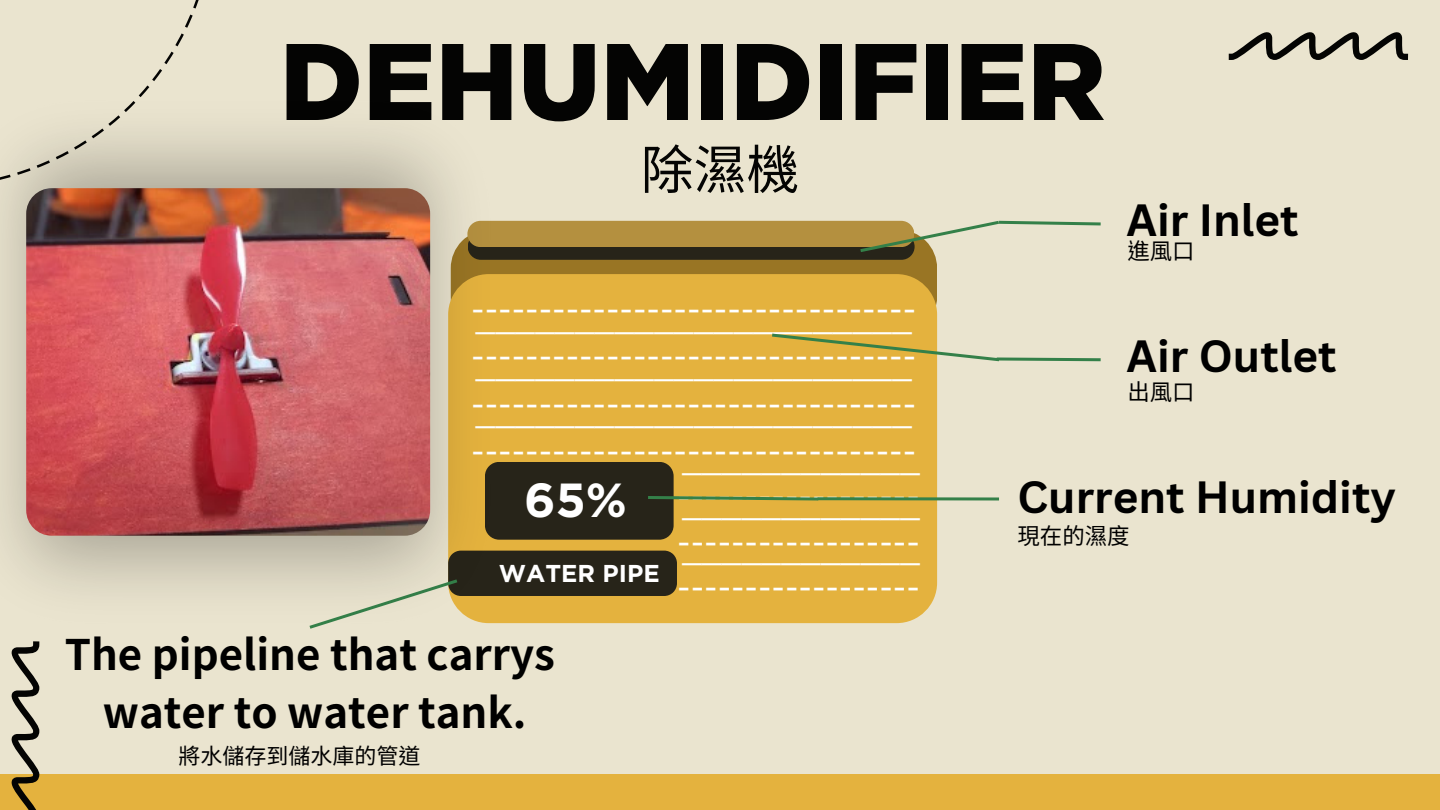
<style>
.page{position:relative;width:1440px;height:810px;background:#eae4cf}
.page>*{position:absolute;margin:0;border:0;box-sizing:border-box;transform-origin:0 0}
.t1{font:900 108.6px "Gotham";color:#040403}
.t2{font:52.9px "Noto Sans CJ Ksc";color:#040403}
.t3{font:700 47.8px "Gotham";color:#fff}
.t4{font:700 44px "Canva Sans";color:#000}
.t5{font:700 42px/58.5px "Noto Sans TC";color:#000;text-align:center}
.t6{font:33.1px "Gotham";color:#fff}
.t7{font:33px "Gotham";color:#fff}
.t8{font:700 24.4px "Gotham";color:#fff}
.t9{font:22.4px "Noto Sans CJ Ksc";color:#000}
.t10{font:22px "Noto Sans TC";color:#000}
</style>
<div class="page">
<div style="left:0;top:774px;width:1440px;height:36px;background:#e4b23e"></div>
<svg style="left:152px;top:0;width:47px;height:81px"></svg>
<svg style="left:11px;top:643px;width:28px;height:167px"></svg>
<svg style="left:1229px;top:32px;width:179px;height:28px"></svg>
<div style="left:509px;top:254px;width:428px;height:54px;background:#997524"></div>
<div style="left:448px;top:274px;width:489px;height:349px;background:#e4b23e;border-radius:40px"></div>
<div style="left:485px;top:462px;width:189px;height:78px;background:#272419;border-radius:14px"></div>
<div style="left:468px;top:234px;width:447px;height:26px;background:#272419;border-radius:13px"></div>
<div style="left:467px;top:221px;width:447px;height:26px;background:#b4903f;border-radius:13px"></div>
<svg style="left:857px;top:220px;width:244px;height:34px"></svg>
<svg style="left:772px;top:332px;width:329px;height:31px"></svg>
<svg style="left:648px;top:494px;width:173px;height:8px"></svg>
<hr style="left:818px;top:497px;width:181px;height:3px;background:#348049">
<svg style="left:509px;top:551px;width:168px;height:73px"></svg>
<img style="left:0;top:85px;width:509px;height:558px">
<img style="left:26px;top:188px;width:404px;height:347px;border-radius:25px">
<p class="t1" style="left:280px;top:16px;width:827px">DEHUMIDIFIER</p>
<p class="t2" style="left:641px;top:128px;width:156px">除濕機</p>
<p class="t6" style="left:471px;top:290px;width:446px">---------------------------------</p>
<p class="t6" style="left:476px;top:297px;width:438px">______________________</p>
<p class="t6" style="left:471px;top:337px;width:446px">---------------------------------</p>
<p class="t6" style="left:476px;top:344px;width:438px">______________________</p>
<p class="t6" style="left:471px;top:384px;width:446px">---------------------------------</p>
<p class="t6" style="left:476px;top:392px;width:438px">______________________</p>
<p class="t6" style="left:471px;top:431px;width:446px">---------------------------------</p>
<p class="t7" style="left:682px;top:438px;width:239px">____________</p>
<p class="t7" style="left:677px;top:477px;width:244px">------------------</p>
<h3 class="t7" style="left:682px;top:483px;width:239px">____________</h3>
<h4 class="t7" style="left:677px;top:522px;width:244px">------------------</h4>
<p class="t7" style="left:682px;top:529px;width:239px">____________</p>
<h2 class="t3" style="left:524px;top:471px;width:104px">65%</h2>
<h1 class="t8" style="left:499px;top:559px;width:162px">WATER PIPE</h1>
<p class="t5" style="left:65px;top:622px;width:492px">The pipeline that carrys water to water tank.</p>
<h4 class="t10" style="left:179px;top:738px;width:243px">將水儲存到儲水庫的管道</h4>
<p class="t7" style="left:677px;top:567px;width:244px">------------------</p>
<p class="t4" style="left:1126px;top:189px;width:174px">Air Inlet</p>
<h5 class="t9" style="left:1127px;top:233px;width:63px">進風口</h5>
<p class="t4" style="left:1126px;top:325px;width:212px">Air Outlet</p>
<p class="t9" style="left:1127px;top:374px;width:63px">出風口</p>
<h4 class="t4" style="left:1017px;top:466px;width:380px">Current Humidity</h4>
<p class="t9" style="left:1017px;top:518px;width:114px">現在的濕度</p>
</div>
